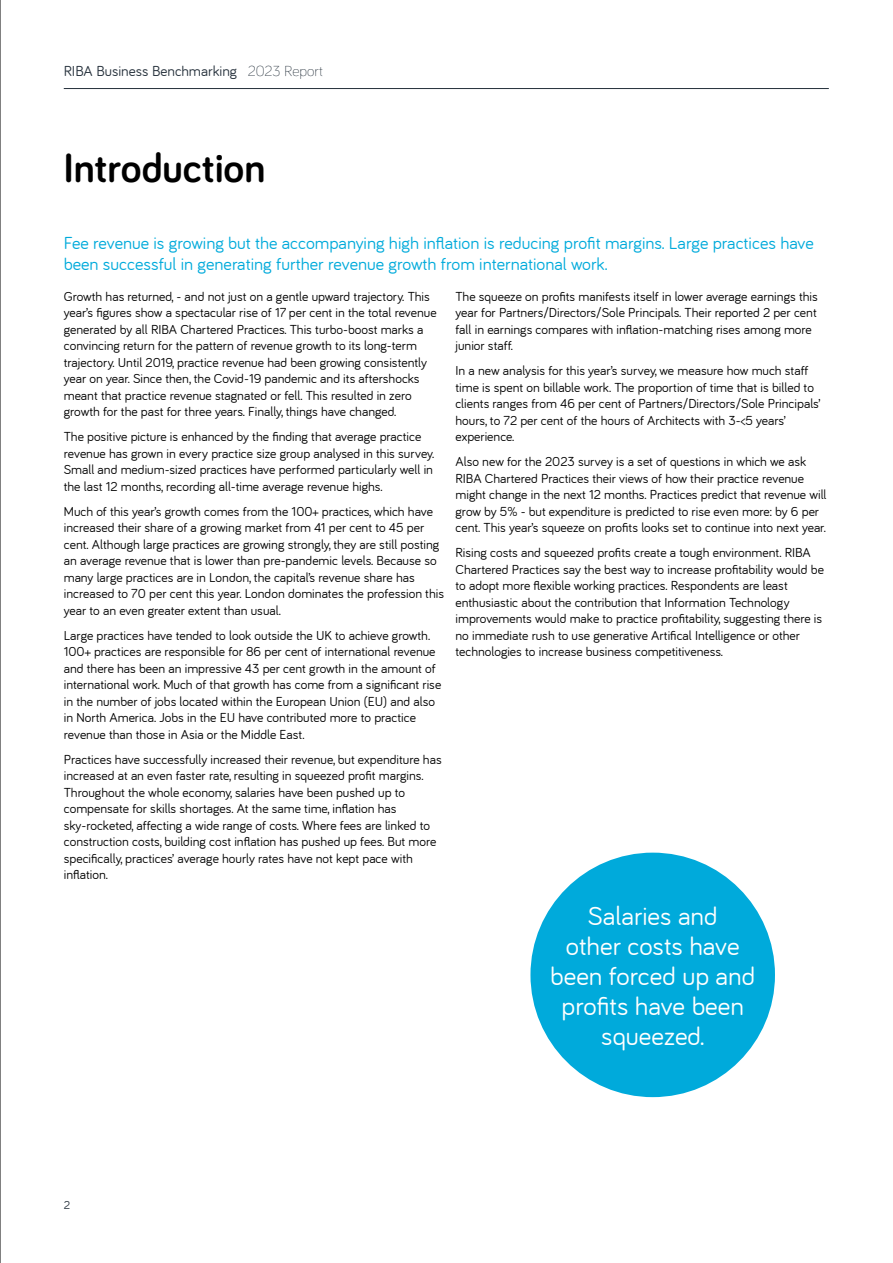
<style>
.page{position:relative;width:893px;height:1263px;background:#fff}
.page>*{position:absolute;margin:0;border:0;box-sizing:border-box;transform-origin:0 0}
.t1{font:700 42px "Bariol";color:#000}
.t2{font:27px/30px "Bariol";color:#fff;text-align:center}
.t3{font:18px/21px "Bariol";color:#00aadb}
.t4{font:15px "Bariol";color:#25303b}
.t5{font:13.5px/16.5px "Bariol";color:#000}
.t6{font:12px "Bariol";color:#25303b}
.s1{font-weight:300}
</style>
<div class="page">
<hr style="left:64px;top:88px;width:765px;height:1px;background:#25303b">
<div style="left:530px;top:853px;width:245px;height:244px;background:#00aadb;border-radius:50%"></div>
<hr style="left:0;top:0;width:1px;height:1263px;background:#000">
<p class="t4" style="left:64px;top:62px;width:261px">RIBA Business Benchmarking <span class="s1">2023 Report</span></p>
<h1 class="t1" style="left:64px;top:139px;width:203px">Introduction</h1>
<h3 class="t3" style="left:64px;top:233px;width:752px">Fee revenue is growing but the accompanying high inflation is reducing profit margins. Large practices have been successful in generating further revenue growth from international work.</h3>
<p class="t5" style="left:64px;top:288px;width:374px">Growth has returned, - and not just on a gentle upward trajectory. This year’s figures show a spectacular rise of 17 per cent in the total revenue generated by all RIBA Chartered Practices. This turbo-boost marks a convincing return for the pattern of revenue growth to its long-term trajectory. Until 2019, practice revenue had been growing consistently year on year. Since then, the Covid-19 pandemic and its aftershocks meant that practice revenue stagnated or fell. This resulted in zero growth for the past for three years. Finally, things have changed.</p>
<p class="t5" style="left:64px;top:429px;width:372px">The positive picture is enhanced by the finding that average practice revenue has grown in every practice size group analysed in this survey.<br>Small and medium-sized practices have performed particularly well in the last 12 months, recording all-time average revenue highs.</p>
<p class="t5" style="left:64px;top:503px;width:382px">Much of this year’s growth comes from the 100+ practices, which have increased their share of a growing market from 41 per cent to 45 per cent. Although large practices are growing strongly, they are still posting an average revenue that is lower than pre-pandemic levels. Because so many large practices are in London, the capital’s revenue share has increased to 70 per cent this year. London dominates the profession this year to an even greater extent than usual.</p>
<p class="t5" style="left:64px;top:627px;width:379px">Large practices have tended to look outside the UK to achieve growth.<br>100+ practices are responsible for 86 per cent of international revenue and there has been an impressive 43 per cent growth in the amount of international work. Much of that growth has come from a significant rise in the number of jobs located within the European Union (EU) and also in North America. Jobs in the EU have contributed more to practice revenue than those in Asia or the Middle East.</p>
<p class="t5" style="left:64px;top:751px;width:379px">Practices have successfully increased their revenue, but expenditure has increased at an even faster rate, resulting in squeezed profit margins.<br>Throughout the whole economy, salaries have been pushed up to compensate for skills shortages. At the same time, inflation has sky-rocketed, affecting a wide range of costs. Where fees are linked to construction costs, building cost inflation has pushed up fees. But more specifically, practices’ average hourly rates have not kept pace with inflation.</p>
<p class="t5" style="left:455px;top:288px;width:364px">The squeeze on profits manifests itself in lower average earnings this year for Partners/Directors/Sole Principals. Their reported 2 per cent fall in earnings compares with inflation-matching rises among more junior staff.</p>
<p class="t5" style="left:455px;top:362px;width:367px">In a new analysis for this year’s survey, we measure how much staff time is spent on billable work. The proportion of time that is billed to clients ranges from 46 per cent of Partners/Directors/Sole Principals’ hours, to 72 per cent of the hours of Architects with 3-&lt;5 years’ experience.</p>
<p class="t5" style="left:455px;top:453px;width:373px">Also new for the 2023 survey is a set of questions in which we ask RIBA Chartered Practices their views of how their practice revenue might change in the next 12 months. Practices predict that revenue will grow by 5% - but expenditure is predicted to rise even more: by 6 per cent. This year’s squeeze on profits looks set to continue into next year.</p>
<p class="t5" style="left:455px;top:544px;width:370px">Rising costs and squeezed profits create a tough environment. RIBA Chartered Practices say the best way to increase profitability would be to adopt more flexible working practices. Respondents are least enthusiastic about the contribution that Information Technology improvements would make to practice profitability, suggesting there is no immediate rush to use generative Artifical Intelligence or other technologies to increase business competitiveness.</p>
<h2 class="t2" style="left:550px;top:901px;width:206px">Salaries and<br>other costs have been forced up and profits have been squeezed.</h2>
<p class="t6" style="left:64px;top:1198px;width:8px">2</p>
</div>
